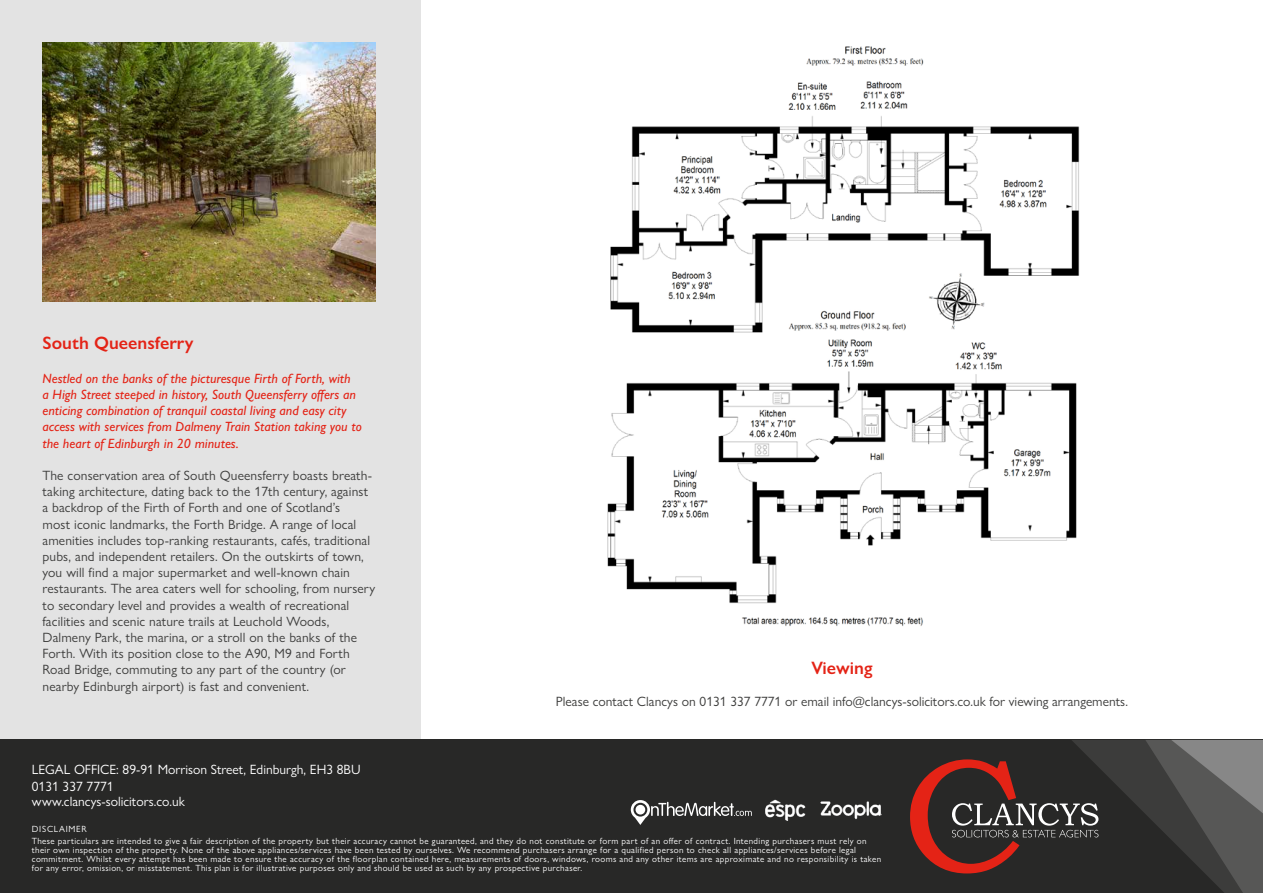
<style>
.page{position:relative;width:1263px;height:893px;background:#fff}
.page>*{position:absolute;margin:0;border:0;box-sizing:border-box;transform-origin:0 0}
.t1{font:600 18px "Gill Sans Nova";color:#e42316}
.t2{font:13.5px/16.2px "Gill Sans Nova";letter-spacing:.01em;color:#3c3c3b}
.t3{font:italic 500 13.5px/16.2px "Gill Sans Nova";color:#e42316}
.t4{font:13.5px/17.7px "Gill Sans Nova";color:#fff}
.t5{font:9px/9px "Gill Sans Nova";letter-spacing:.04em;color:#fff}
</style>
<div class="page">
<div style="left:0;top:0;width:421px;height:740px;background:#e3e3e3"></div>
<div style="left:0;top:740px;width:1263px;height:153px;background:#282827"></div>
<svg style="left:910px;top:740px;width:353px;height:153px"></svg>
<svg style="left:631px;top:800px;width:121px;height:25px"></svg>
<div style="left:635px;top:805px;width:10px;height:9px;background:#fff;border-radius:50%"></div>
<img style="left:765px;top:799px;width:41px;height:21px">
<img style="left:820px;top:801px;width:61px;height:18px">
<img style="left:607px;top:46px;width:473px;height:580px">
<img style="left:43px;top:43px;width:332px;height:259px">
<h1 class="t1" style="left:43px;top:332px;width:153px">South Queensferry</h1>
<p class="t3" style="left:43px;top:370px;width:321px">Nestled on the banks of the picturesque Firth of Forth, with<br>a High Street steeped in history, South Queensferry offers an enticing combination of tranquil coastal living and easy city access with services from Dalmeny Train Station taking you to the heart of Edinburgh in 20 minutes.</p>
<p class="t2" style="left:43px;top:467px;width:334px">The conservation area of South Queensferry boasts breath&shy;taking architecture, dating back to the 17th century, against a backdrop of the Firth of Forth and one of Scotland’s<br>most iconic landmarks, the Forth Bridge. A range of local amenities includes top-ranking restaurants, cafés, traditional pubs, and independent retailers. On the outskirts of town, you will find a major supermarket and well-known chain restaurants. The area caters well for schooling, from nursery to secondary level and provides a wealth of recreational facilities and scenic nature trails at Leuchold Woods, Dalmeny Park, the marina, or a stroll on the banks of the Forth. With its position close to the A90, M9 and Forth Road Bridge, commuting to any part of the country (or nearby Edinburgh airport) is fast and convenient.</p>
<p class="t4" style="left:32px;top:760px;width:330px">LEGAL OFFICE: 89-91 Morrison Street, Edinburgh, EH3 8BU<br>0131 337 7771</p>
<p class="t4" style="left:32px;top:792px;width:154px">www.clancys-solicitors.co.uk</p>
<h1 class="t1" style="left:811px;top:657px;width:63px">Viewing</h1>
<p class="t2" style="left:556px;top:693px;width:574px">Please contact Clancys on 0131 337 7771 or email info@clancys-solicitors.co.uk for viewing arrangements.</p>
<p class="t5" style="left:32px;top:823px;width:836px;line-height:12px">DISCLAIMER<br>These particulars are intended to give a fair description of the property but their accuracy cannot be guaranteed, and they do not constitute or form part of an offer of contract. Intending purchasers must rely on</p>
<p class="t5" style="left:32px;top:845px;width:851px">their own inspection of the property. None of the above appliances/services have been tested by ourselves. We recommend purchasers arrange for a qualified person to check all appliances/services before legal commitment. Whilst every attempt has been made to ensure the accuracy of the floorplan contained here, measurements of doors, windows, rooms and any other items are approximate and no responsibility is taken for any error, omission, or misstatement. This plan is for illustrative purposes only and should be used as such by any prospective purchaser.</p>
</div>
